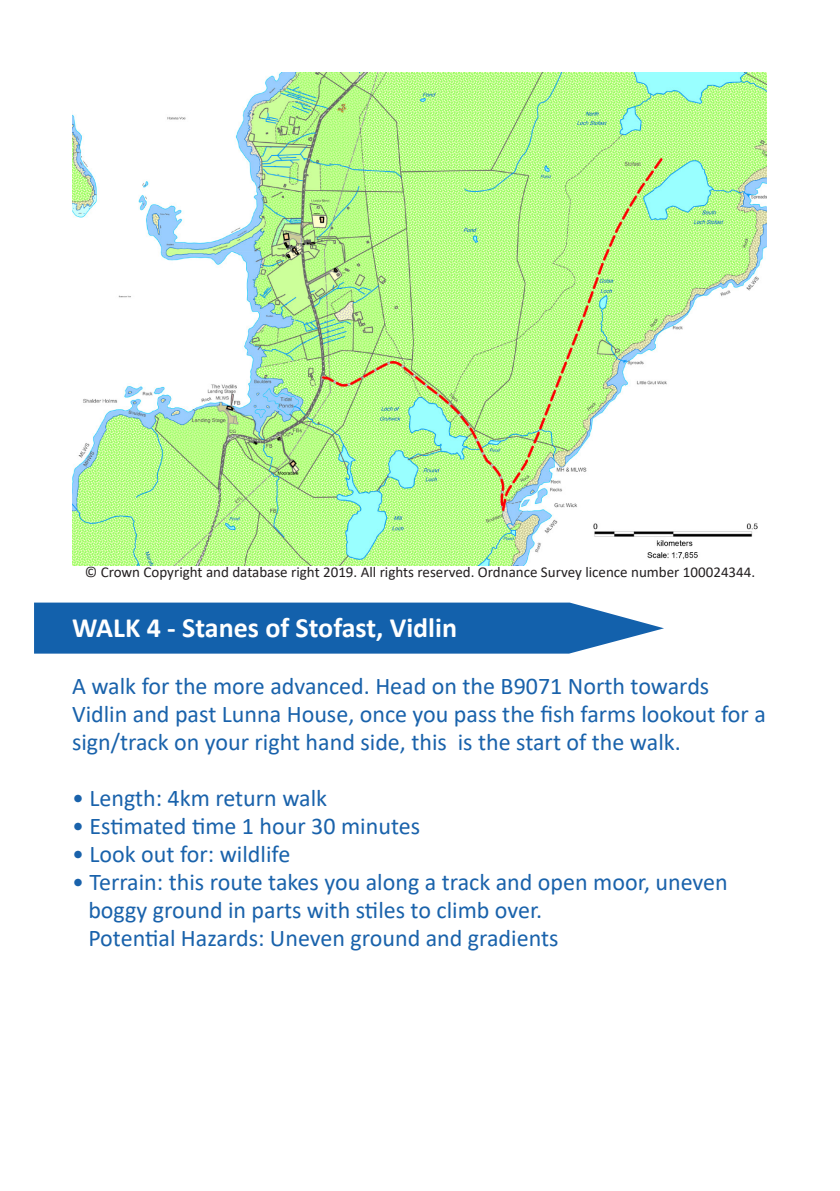
<style>
.page{position:relative;width:840px;height:1191px;background:#fff}
.page>*{position:absolute;margin:0;border:0;box-sizing:border-box;transform-origin:0 0}
.t1{font:700 28px "Calibri";color:#fff}
.t2{font:24px/28px "Calibri";color:#1962ab}
.t3{font:15px "Calibri";color:#231f20}
</style>
<div class="page">
<svg style="left:34px;top:602px;width:629px;height:51px;background:#266eb2"></svg>
<img style="left:72px;top:72px;width:694px;height:494px">
<p class="t3" style="left:85px;top:561px;width:671px">© Crown Copyright and database right 2019. All rights reserved. Ordnance Survey licence number 100024344.</p>
<p class="t1" style="left:72px;top:608px;width:386px">WALK 4 - Stanes of Stofast, Vidlin</p>
<p class="t2" style="left:72px;top:671px;width:695px">A walk for the more advanced. Head on the B9071 North towards<br>Vidlin and past Lunna House, once you pass the fish farms lookout for a sign/track on your right hand side, this is the start of the walk.</p>
<p class="t2" style="left:72px;top:783px;width:256px">• Length: 4km return walk</p>
<p class="t2" style="left:72px;top:811px;width:349px">• Estimated time 1 hour 30 minutes</p>
<p class="t2" style="left:72px;top:839px;width:220px">• Look out for: wildlife</p>
<p class="t2" style="left:88px;top:867px;width:640px;text-indent:-16px">• Terrain: this route takes you along a track and open moor, uneven boggy ground in parts with stiles to climb over.<br>Potential Hazards: Uneven ground and gradients</p>
</div>
